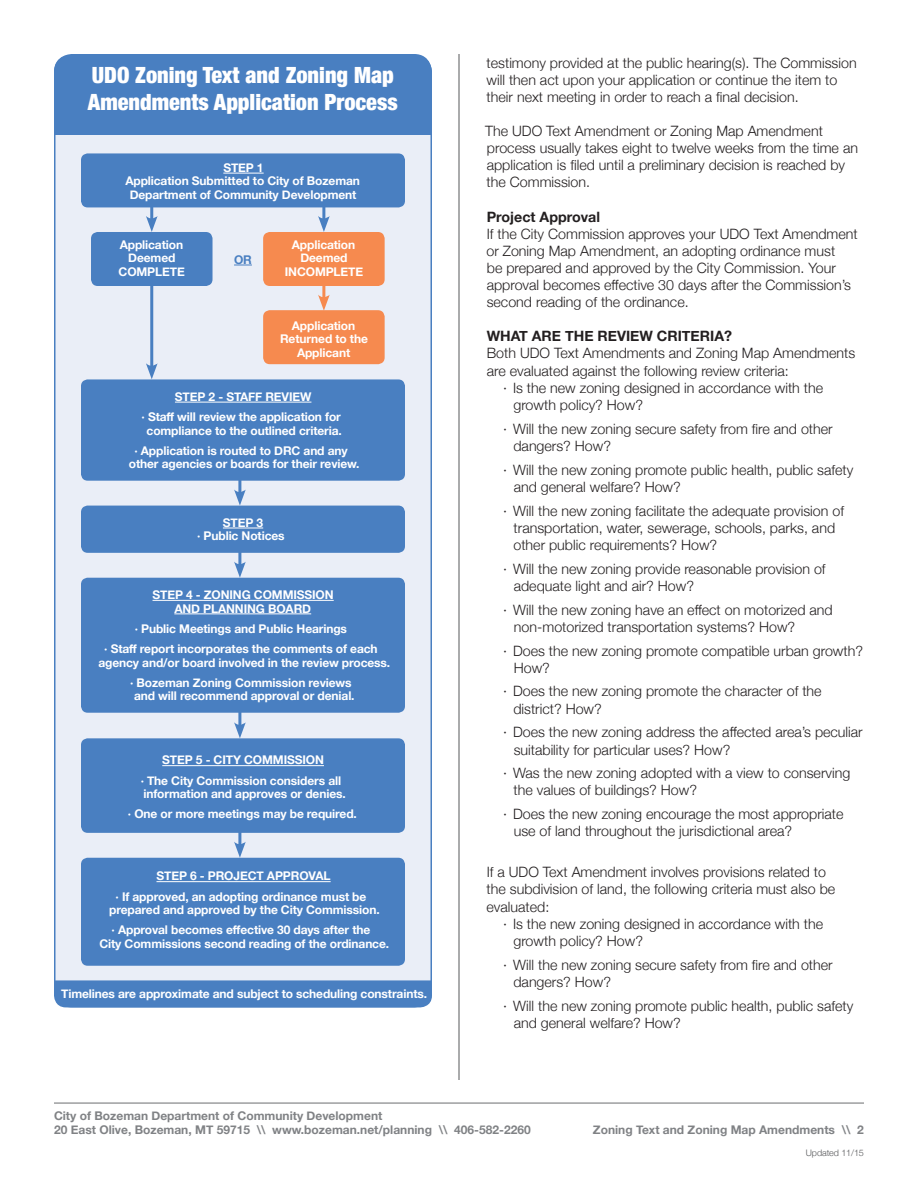
<style>
.page{position:relative;width:918px;height:1188px;background:#fff}
.page>*{position:absolute;margin:0;border:0;box-sizing:border-box;transform-origin:0 0}
.t1{font:900 condensed 22.35px/26.8px "Helvetica Neue";color:#fff}
.t2{font:300 14.25px/17.1px "Helvetica Neue";color:#231f20}
.t3{font:700 14.25px "Helvetica Neue";color:#231f20}
.t4{font:700 12px/13.5px "Helvetica Neue";letter-spacing:-.01em;color:#fff;text-align:center}
.t5{font:700 12px/14.4px "Helvetica Neue";color:#808285}
.t6{font:700 12px "Helvetica Neue";color:#497fc1}
.t7{font:300 9px "Helvetica Neue";letter-spacing:-.01em;color:#57585a}
</style>
<div class="page">
<hr style="left:54px;top:1103px;width:810px;height:1px;background:#6c6d70">
<hr style="left:459px;top:54px;width:1px;height:1026px;background:#57585a">
<div style="left:55px;top:56px;width:376px;height:951px;background:#eaeef7;border-radius:17px"></div>
<div style="left:54px;top:54px;width:378px;height:81px;background:#497fc1"></div>
<div style="left:54px;top:980px;width:378px;height:27px;background:#497fc1"></div>
<div style="left:81px;top:153px;width:324px;height:54px;background:#497fc1;border-radius:7px"></div>
<div style="left:81px;top:379px;width:324px;height:102px;background:#497fc1;border-radius:7px"></div>
<hr style="left:322px;top:245px;width:3px;height:55px;background:#f68a4f">
<svg style="left:318px;top:295px;width:12px;height:15px"></svg>
<div style="left:263px;top:232px;width:122px;height:54px;background:#f68a4f;border-radius:7px"></div>
<div style="left:263px;top:310px;width:122px;height:54px;background:#f68a4f;border-radius:7px"></div>
<div style="left:91px;top:232px;width:122px;height:54px;background:#497fc1;border-radius:7px"></div>
<hr style="left:150px;top:253px;width:3px;height:116px;background:#497fc1">
<svg style="left:146px;top:363px;width:12px;height:16px"></svg>
<svg style="left:234px;top:265px;width:18px;height:1px"></svg>
<div style="left:81px;top:506px;width:324px;height:47px;background:#497fc1;border-radius:7px"></div>
<div style="left:81px;top:578px;width:324px;height:135px;background:#497fc1;border-radius:7px"></div>
<div style="left:81px;top:738px;width:324px;height:95px;background:#497fc1;border-radius:7px"></div>
<div style="left:81px;top:858px;width:324px;height:108px;background:#497fc1;border-radius:7px"></div>
<hr style="left:238px;top:454px;width:3px;height:41px;background:#497fc1">
<svg style="left:234px;top:489px;width:12px;height:17px"></svg>
<hr style="left:238px;top:526px;width:3px;height:41px;background:#497fc1">
<svg style="left:234px;top:562px;width:12px;height:16px"></svg>
<hr style="left:238px;top:686px;width:3px;height:42px;background:#497fc1">
<svg style="left:234px;top:722px;width:12px;height:16px"></svg>
<hr style="left:238px;top:806px;width:3px;height:41px;background:#497fc1">
<svg style="left:234px;top:842px;width:12px;height:16px"></svg>
<hr style="left:150px;top:180px;width:3px;height:42px;background:#497fc1">
<svg style="left:146px;top:216px;width:12px;height:16px"></svg>
<hr style="left:322px;top:180px;width:3px;height:42px;background:#497fc1">
<svg style="left:318px;top:216px;width:12px;height:16px"></svg>
<hr style="left:223px;top:173px;width:41px;height:1px;background:#fff">
<hr style="left:175px;top:402px;width:136px;height:1px;background:#fff">
<hr style="left:223px;top:528px;width:40px;height:1px;background:#fff">
<hr style="left:153px;top:600px;width:181px;height:1px;background:#fff">
<hr style="left:174px;top:614px;width:137px;height:1px;background:#fff">
<hr style="left:162px;top:765px;width:162px;height:1px;background:#fff">
<hr style="left:156px;top:881px;width:175px;height:1px;background:#fff">
<h2 class="t1" style="left:88px;top:60px;width:311px">UDO Zoning Text and Zoning Map<br>Amendments Application Process</h2>
<p class="t4" style="left:125px;top:161px;width:236px">STEP 1<br>Application Submitted to City of Bozeman<br>Department of Community Development</p>
<p class="t4" style="left:119px;top:238px;width:68px">Application<br>Deemed<br>COMPLETE</p>
<p class="t6" style="left:234px;top:250px;width:19px">OR</p>
<p class="t4" style="left:285px;top:238px;width:80px">Application<br>Deemed<br>INCOMPLETE</p>
<p class="t4" style="left:280px;top:319px;width:89px">Application<br>Returned to the<br>Applicant</p>
<p class="t4" style="left:142px;top:387px;width:201px;line-height:20.2px">STEP 2 - STAFF REVIEW<br>· Staff will review the application for</p>
<p class="t4" style="left:134px;top:421px;width:215px;line-height:20.2px">compliance to the outlined criteria.<br>· Application is routed to DRC and any</p>
<p class="t4" style="left:129px;top:458px;width:232px">other agencies or boards for their review.</p>
<p class="t4" style="left:197px;top:516px;width:89px">STEP 3<br>· Public Notices</p>
<p class="t4" style="left:153px;top:588px;width:183px">STEP 4 - ZONING COMMISSION<br>AND PLANNING BOARD</p>
<p class="t4" style="left:104px;top:619px;width:275px;line-height:20.2px">· Public Meetings and Public Hearings<br>· Staff report incorporates the comments of each</p>
<p class="t4" style="left:98px;top:653px;width:293px;line-height:20.2px">agency and/or board involved in the review process. · Bozeman Zoning Commission reviews</p>
<p class="t4" style="left:134px;top:690px;width:222px">and will recommend approval or denial.</p>
<p class="t4" style="left:141px;top:750px;width:202px;line-height:20.2px">STEP 5 - CITY COMMISSION<br>· The City Commission considers all</p>
<p class="t4" style="left:128px;top:784px;width:230px;line-height:20.2px">information and approves or denies.<br>· One or more meetings may be required.</p>
<p class="t4" style="left:116px;top:866px;width:252px;line-height:20.2px">STEP 6 - PROJECT APPROVAL<br>· If approved, an adopting ordinance must be</p>
<p class="t4" style="left:109px;top:900px;width:272px;line-height:20.2px;text-align:left">prepared and approved by the City Commission. · Approval becomes effective 30 days after the</p>
<p class="t4" style="left:99px;top:937px;width:291px">City Commissions second reading of the ordinance.</p>
<p class="t4" style="left:61px;top:987px;width:367px">Timelines are approximate and subject to scheduling constraints.</p>
<p class="t2" style="left:487px;top:53px;width:372px">testimony provided at the public hearing(s). The Commission will then act upon your application or continue the item to their next meeting in order to reach a final decision.</p>
<p class="t2" style="left:485px;top:122px;width:339px">The UDO Text Amendment or Zoning Map Amendment</p>
<p class="t2" style="left:487px;top:139px;width:373px">process usually takes eight to twelve weeks from the time an application is filed until a preliminary decision is reached by the Commission.</p>
<h2 class="t3" style="left:487px;top:205px;width:115px">Project Approval</h2>
<p class="t2" style="left:487px;top:224px;width:373px">If the City Commission approves your UDO Text Amendment</p>
<p class="t2" style="left:486px;top:241px;width:350px">or Zoning Map Amendment, an adopting ordinance must</p>
<p class="t2" style="left:487px;top:259px;width:366px">be prepared and approved by the City Commission. Your approval becomes effective 30 days after the Commission’s</p>
<p class="t2" style="left:487px;top:293px;width:203px">second reading of the ordinance.</p>
<h2 class="t3" style="left:487px;top:325px;width:247px">WHAT ARE THE REVIEW CRITERIA?</h2>
<p class="t2" style="left:487px;top:344px;width:370px">Both UDO Text Amendments and Zoning Map Amendments</p>
<p class="t2" style="left:487px;top:361px;width:304px">are evaluated against the following review criteria:</p>
<p class="t2" style="left:503px;top:378px;width:321px">· Is the new zoning designed in accordance with the</p>
<p class="t2" style="left:513px;top:395px;width:131px">growth policy? How?</p>
<p class="t2" style="left:513px;top:419px;width:321px;text-indent:-10px">· Will the new zoning secure safety from fire and other dangers? How?</p>
<p class="t2" style="left:514px;top:460px;width:341px;text-indent:-11px">· Will the new zoning promote public health, public safety and general welfare? How?</p>
<p class="t2" style="left:513px;top:501px;width:332px;text-indent:-10px">· Will the new zoning facilitate the adequate provision of transportation, water, sewerage, schools, parks, and other public requirements? How?</p>
<p class="t2" style="left:514px;top:559px;width:313px;text-indent:-11px">· Will the new zoning provide reasonable provision of adequate light and air? How?</p>
<p class="t2" style="left:514px;top:600px;width:320px;text-indent:-11px">· Will the new zoning have an effect on motorized and non-motorized transportation systems? How?</p>
<p class="t2" style="left:514px;top:641px;width:351px;text-indent:-11px">· Does the new zoning promote compatible urban growth?<br>How?</p>
<p class="t2" style="left:513px;top:682px;width:310px;text-indent:-10px">· Does the new zoning promote the character of the district? How?</p>
<p class="t2" style="left:514px;top:723px;width:351px;text-indent:-11px">· Does the new zoning address the affected area’s peculiar suitability for particular uses? How?</p>
<p class="t2" style="left:514px;top:764px;width:338px;text-indent:-10px">· Was the new zoning adopted with a view to conserving the values of buildings? How?</p>
<p class="t2" style="left:514px;top:805px;width:331px;text-indent:-11px">· Does the new zoning encourage the most appropriate use of land throughout the jurisdictional area?</p>
<p class="t2" style="left:487px;top:863px;width:341px">If a UDO Text Amendment involves provisions related to</p>
<p class="t2" style="left:487px;top:880px;width:350px">the subdivision of land, the following criteria must also be</p>
<p class="t2" style="left:486px;top:897px;width:64px">evaluated:</p>
<p class="t2" style="left:503px;top:914px;width:321px">· Is the new zoning designed in accordance with the</p>
<p class="t2" style="left:513px;top:931px;width:131px">growth policy? How?</p>
<p class="t2" style="left:513px;top:955px;width:321px;text-indent:-10px">· Will the new zoning secure safety from fire and other dangers? How?</p>
<p class="t2" style="left:514px;top:996px;width:341px;text-indent:-11px">· Will the new zoning promote public health, public safety and general welfare? How?</p>
<p class="t5" style="left:54px;top:1108px;width:478px">City of Bozeman Department of Community Development<br>20 East Olive, Bozeman, MT 59715 \\ www.bozeman.net/planning \\ 406-582-2260</p>
<p class="t5" style="left:593px;top:1123px;width:273px">Zoning Text and Zoning Map Amendments \\ 2</p>
<p class="t7" style="left:806px;top:1146px;width:60px">Updated 11/15</p>
</div>
